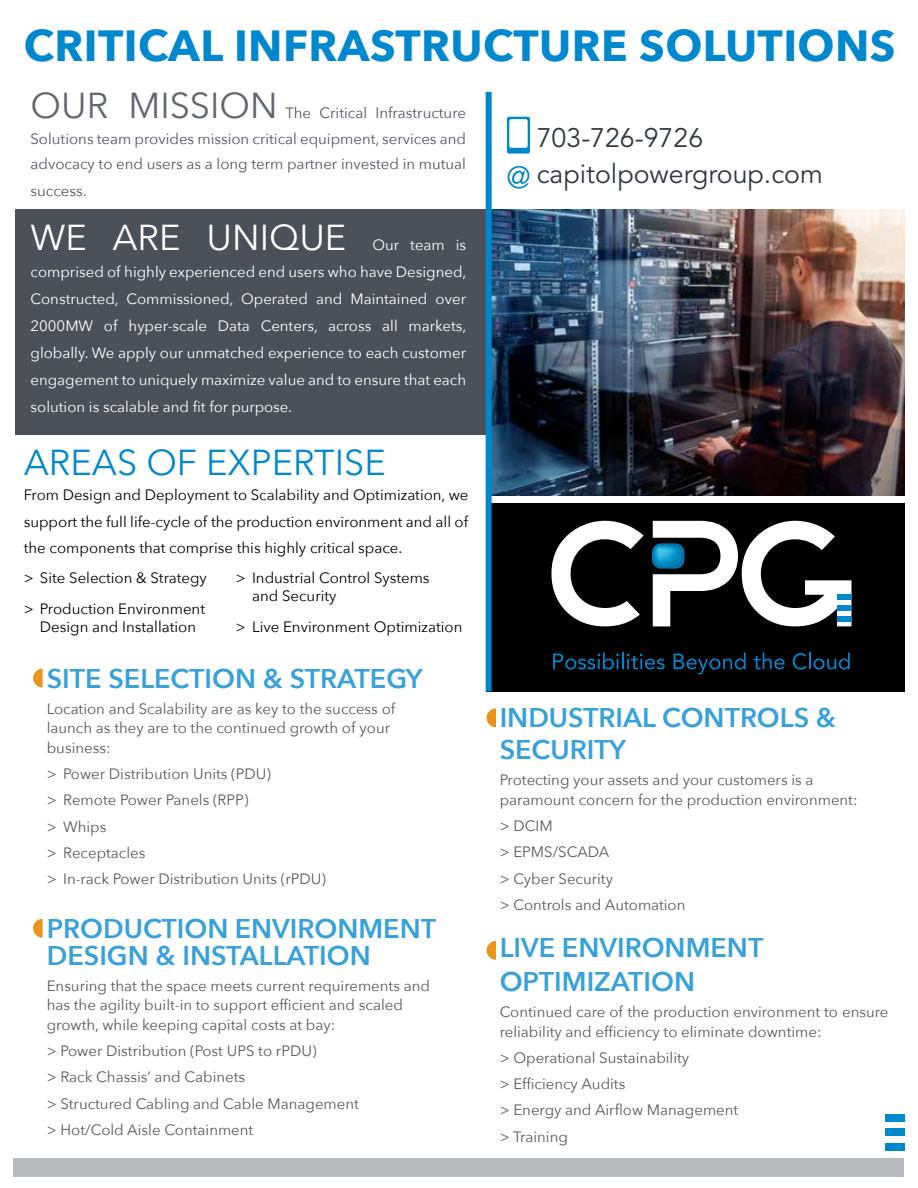
<style>
.page{position:relative;width:918px;height:1188px;background:#fff}
.page>*{position:absolute;margin:0;border:0;box-sizing:border-box;transform-origin:0 0}
.t1{font:700 43.5px "Avenir Next";letter-spacing:.01em;color:#0088ce}
.t2{font:36px "Avenir Next";color:#0088ce}
.t3{font:36px "Avenir Next";color:#fff}
.t4{font:36px "Avenir Next";color:#62666f}
.t5{font:600 27px/27px "Avenir Next";color:#37a1da}
.t6{font:26.7px/36.3px "Avenir";color:#343741}
.t7{font:15px/26.2px "Avenir Next";color:#58595b}
.t8{font:15px/27px "Avenir Next";color:#fff;text-align:justify}
.t9{font:15px/26.2px "Avenir Next";color:#000}
.t10{font:15px/25.5px "Avenir Next";color:#53565f;text-align:justify}
</style>
<div class="page">
<div style="left:15px;top:209px;width:869px;height:225px;background:#4c5059"></div>
<img style="left:492px;top:209px;width:412px;height:287px">
<svg style="left:33px;top:669px;width:10px;height:19px"></svg>
<svg style="left:33px;top:919px;width:10px;height:19px"></svg>
<svg style="left:487px;top:708px;width:9px;height:19px"></svg>
<svg style="left:487px;top:941px;width:9px;height:19px"></svg>
<div style="left:486px;top:503px;width:418px;height:188px;background:#000"></div>
<div style="left:507px;top:117px;width:23px;height:37px;background:#0088ce;border-radius:2px"></div>
<div style="left:509px;top:119px;width:19px;height:29px;background:#fff;border-radius:2px"></div>
<svg style="left:508px;top:166px;width:21px;height:23px"></svg>
<svg style="left:551px;top:521px;width:93px;height:105px"></svg>
<div style="left:652px;top:543px;width:32px;height:26px;border:1px solid #0088ce;border-radius:8px"></div>
<svg style="left:553px;top:653px;width:112px;height:16px"></svg>
<svg style="left:674px;top:653px;width:72px;height:21px"></svg>
<svg style="left:754px;top:653px;width:31px;height:16px"></svg>
<svg style="left:793px;top:653px;width:57px;height:17px"></svg>
<svg style="left:653px;top:521px;width:198px;height:105px"></svg>
<div style="left:837px;top:605px;width:14px;height:6px;background:#0088ce"></div>
<div style="left:837px;top:616px;width:14px;height:5px;background:#0088ce"></div>
<div style="left:837px;top:595px;width:14px;height:5px;background:#0088ce"></div>
<div style="left:14px;top:1158px;width:890px;height:19px;background:#babbc1"></div>
<div style="left:885px;top:1129px;width:19px;height:7px;background:#0088ce"></div>
<div style="left:885px;top:1143px;width:19px;height:7px;background:#0088ce"></div>
<div style="left:885px;top:1114px;width:19px;height:8px;background:#0088ce"></div>
<div style="left:486px;top:92px;width:6px;height:599px;background:#0088ce"></div>
<h1 class="t1" style="left:24px;top:9px;width:873px">CRITICAL INFRASTRUCTURE SOLUTIONS</h1>
<h2 class="t4" style="left:31px;top:76px;width:249px">OUR MISSION</h2>
<p class="t10" style="left:31px;top:100px;width:437px;text-indent:255px">The Critical Infrastructure Solutions team provides mission critical equipment, services and advocacy to end users as a long term partner invested in mutual</p>
<p class="t10" style="left:31px;top:178px;width:58px">success.</p>
<h2 class="t3" style="left:31px;top:208px;width:317px">WE ARE UNIQUE</h2>
<h3 class="t6" style="left:537px;top:120px;width:288px">703-726-9726 capitolpowergroup.com</h3>
<p class="t8" style="left:31px;top:231px;width:437px;text-indent:342px">Our team is comprised of highly experienced end users who have Designed, Constructed, Commissioned, Operated and Maintained over 2000MW of hyper-scale Data Centers, across all markets, globally. We apply our unmatched experience to each customer engagement to uniquely maximize value and to ensure that each solution is scalable and fit for purpose.</p>
<h2 class="t2" style="left:24px;top:432px;width:363px">AREAS OF EXPERTISE</h2>
<p class="t9" style="left:24px;top:481px;width:446px;text-align:justify">From Design and Deployment to Scalability and Optimization, we support the full life-cycle of the production environment and all of the components that comprise this highly critical space.</p>
<p class="t9" style="left:24px;top:561px;width:185px;line-height:31.5px">&gt; Site Selection &amp; Strategy &gt; Production Environment</p>
<p class="t9" style="left:40px;top:613px;width:158px">Design and Installation</p>
<p class="t9" style="left:252px;top:568px;width:179px;line-height:18px;text-indent:-16px">&gt; Industrial Control Systems and Security</p>
<p class="t9" style="left:236px;top:613px;width:228px">&gt; Live Environment Optimization</p>
<h3 class="t5" style="left:47px;top:664px;width:377px">SITE SELECTION &amp; STRATEGY</h3>
<p class="t7" style="left:47px;top:698px;width:350px;line-height:19.5px">Location and Scalability are as key to the success of launch as they are to the continued growth of your business:</p>
<p class="t7" style="left:47px;top:760px;width:281px">&gt; Power Distribution Units (PDU)<br>&gt; Remote Power Panels (RPP)<br>&gt; Whips<br>&gt; Receptacles<br>&gt; In-rack Power Distribution Units (rPDU)</p>
<h3 class="t5" style="left:47px;top:914px;width:391px">PRODUCTION ENVIRONMENT<br>DESIGN &amp; INSTALLATION</h3>
<p class="t7" style="left:47px;top:975px;width:385px;line-height:19.5px">Ensuring that the space meets current requirements and has the agility built-in to support efficient and scaled growth, while keeping capital costs at bay:</p>
<p class="t7" style="left:47px;top:1037px;width:314px">&gt; Power Distribution (Post UPS to rPDU)<br>&gt; Rack Chassis’ and Cabinets<br>&gt; Structured Cabling and Cable Management &gt; Hot/Cold Aisle Containment</p>
<h3 class="t5" style="left:500px;top:701px;width:338px;line-height:32.4px">INDUSTRIAL CONTROLS &amp;<br>SECURITY</h3>
<p class="t7" style="left:500px;top:770px;width:359px;line-height:19.5px">Protecting your assets and your customers is a paramount concern for the production environment:</p>
<p class="t7" style="left:500px;top:812px;width:187px">&gt; DCIM<br>&gt; EPMS/SCADA<br>&gt; Cyber Security<br>&gt; Controls and Automation</p>
<h3 class="t5" style="left:500px;top:930px;width:265px;line-height:33.8px">LIVE ENVIRONMENT<br>OPTIMIZATION</h3>
<p class="t7" style="left:500px;top:1002px;width:390px;line-height:19.5px">Continued care of the production environment to ensure reliability and efficiency to eliminate downtime:</p>
<p class="t7" style="left:500px;top:1044px;width:240px">&gt; Operational Sustainability<br>&gt; Efficiency Audits<br>&gt; Energy and Airflow Management &gt; Training</p>
</div>
